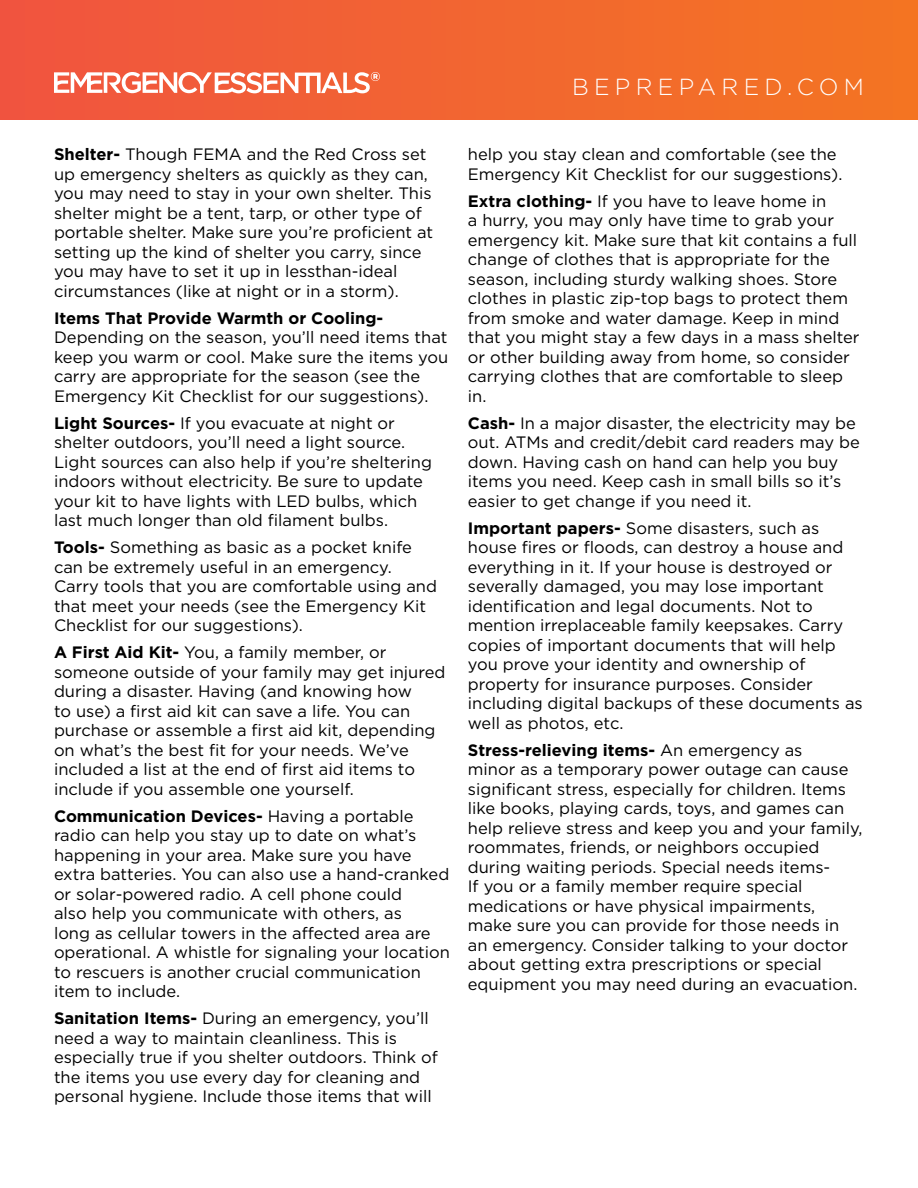
<style>
.page{position:relative;width:918px;height:1188px;background:#fff}
.page>*{position:absolute;margin:0;border:0;box-sizing:border-box;transform-origin:0 0}
.t1{font:300 23.25px "Gotham";letter-spacing:.23em;color:#fff}
.t2{font:16.5px/19.5px "Gotham";color:#000}
.t3{font:700 16.5px "Gotham";color:#000}
.s1{font-weight:700}
</style>
<div class="page">
<div style="left:0;top:0;width:918px;height:119px;background:linear-gradient(to right,#f05440,#f37522)"></div>
<svg style="left:54px;top:72px;width:326px;height:21px"></svg>
<h1 class="t1" style="left:572px;top:72px;width:294px">BEPREPARED.COM</h1>
<p class="t2" style="left:54px;top:144px;width:381px"><span class="s1">Shelter-</span> Though FEMA and the Red Cross set up emergency shelters as quickly as they can, you may need to stay in your own shelter. This shelter might be a tent, tarp, or other type of portable shelter. Make sure you’re proficient at setting up the kind of shelter you carry, since you may have to set it up in lessthan-ideal circumstances (like at night or in a storm).</p>
<p class="t3" style="left:54px;top:307px;width:331px">Items That Provide Warmth or Cooling-</p>
<p class="t2" style="left:54px;top:327px;width:396px">Depending on the season, you’ll need items that keep you warm or cool. Make sure the items you carry are appropriate for the season (see the Emergency Kit Checklist for our suggestions).</p>
<p class="t2" style="left:54px;top:413px;width:380px"><span class="s1">Light Sources-</span> If you evacuate at night or shelter outdoors, you’ll need a light source.<br>Light sources can also help if you’re sheltering indoors without electricity. Be sure to update your kit to have lights with LED bulbs, which last much longer than old filament bulbs.</p>
<p class="t2" style="left:54px;top:537px;width:385px"><span class="s1">Tools-</span> Something as basic as a pocket knife can be extremely useful in an emergency.<br>Carry tools that you are comfortable using and that meet your needs (see the Emergency Kit Checklist for our suggestions).</p>
<p class="t2" style="left:54px;top:642px;width:393px"><span class="s1">A First Aid Kit-</span> You, a family member, or someone outside of your family may get injured during a disaster. Having (and knowing how<br>to use) a first aid kit can save a life. You can purchase or assemble a first aid kit, depending on what’s the best fit for your needs. We’ve included a list at the end of first aid items to include if you assemble one yourself.</p>
<p class="t2" style="left:54px;top:806px;width:397px"><span class="s1">Communication Devices-</span> Having a portable radio can help you stay up to date on what’s happening in your area. Make sure you have extra batteries. You can also use a hand-cranked or solar-powered radio. A cell phone could<br>also help you communicate with others, as<br>long as cellular towers in the affected area are operational. A whistle for signaling your location to rescuers is another crucial communication item to include.</p>
<p class="t2" style="left:54px;top:1008px;width:385px"><span class="s1">Sanitation Items-</span> During an emergency, you’ll need a way to maintain cleanliness. This is especially true if you shelter outdoors. Think of the items you use every day for cleaning and personal hygiene. Include those items that will</p>
<p class="t2" style="left:468px;top:144px;width:376px">help you stay clean and comfortable (see the<br>Emergency Kit Checklist for our suggestions).</p>
<p class="t2" style="left:468px;top:191px;width:393px"><span class="s1">Extra clothing-</span> If you have to leave home in<br>a hurry, you may only have time to grab your emergency kit. Make sure that kit contains a full change of clothes that is appropriate for the season, including sturdy walking shoes. Store clothes in plastic zip-top bags to protect them from smoke and water damage. Keep in mind that you might stay a few days in a mass shelter or other building away from home, so consider carrying clothes that are comfortable to sleep in.</p>
<p class="t2" style="left:468px;top:413px;width:393px"><span class="s1">Cash-</span> In a major disaster, the electricity may be out. ATMs and credit/debit card readers may be down. Having cash on hand can help you buy items you need. Keep cash in small bills so it’s easier to get change if you need it.</p>
<p class="t2" style="left:468px;top:518px;width:396px"><span class="s1">Important papers-</span> Some disasters, such as house fires or floods, can destroy a house and everything in it. If your house is destroyed or severally damaged, you may lose important identification and legal documents. Not to mention irreplaceable family keepsakes. Carry copies of important documents that will help you prove your identity and ownership of property for insurance purposes. Consider including digital backups of these documents as well as photos, etc.</p>
<p class="t2" style="left:468px;top:740px;width:396px"><span class="s1">Stress-relieving items-</span> An emergency as<br>minor as a temporary power outage can cause significant stress, especially for children. Items like books, playing cards, toys, and games can help relieve stress and keep you and your family, roommates, friends, or neighbors occupied during waiting periods. Special needs items-<br>If you or a family member require special medications or have physical impairments, make sure you can provide for those needs in an emergency. Consider talking to your doctor about getting extra prescriptions or special equipment you may need during an evacuation.</p>
</div>
